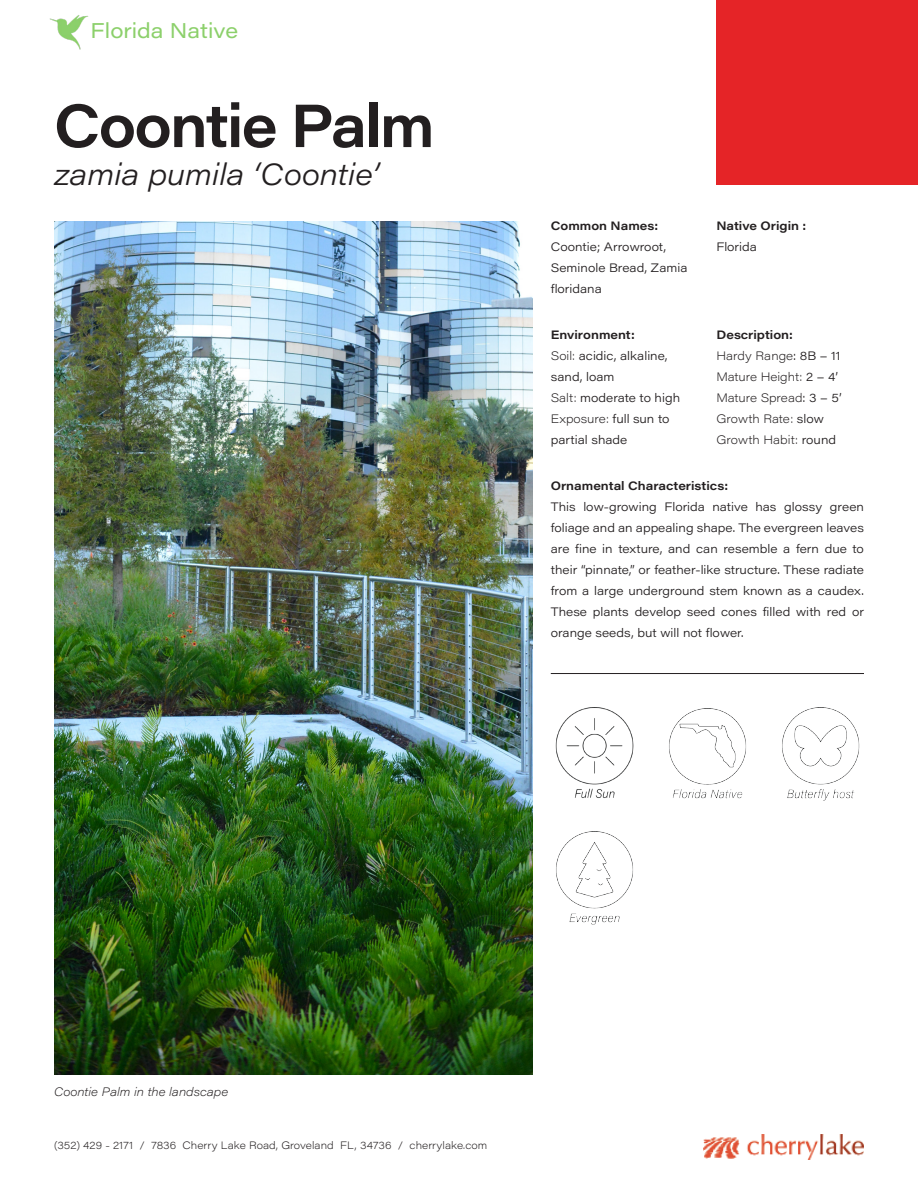
<style>
.page{position:relative;width:918px;height:1188px;background:#fff}
.page>*{position:absolute;margin:0;border:0;box-sizing:border-box;transform-origin:0 0}
.t1{font:600 60px "Acumin Pro Wide";letter-spacing:-.03em;color:#231f20;scale:.95 1}
.t2{font:italic 300 30px "Acumin Pro Wide";color:#231f20}
.t3{font:21px "Acumin Pro Wide";color:#8cd06b}
.t4{font:300 12px/21px "Acumin Pro Wide";color:#231f20}
.t5{font:600 12px/21px "Acumin Pro Wide";color:#231f20}
.t6{font:200 12px "Acumin Pro Wide";color:#231f20}
.t7{font:italic 200 12px "Acumin Pro Wide";color:#231f20}
.t8{font:200 10.5px "Acumin Pro Wide";color:#231f20}
.s1{font-weight:600}
.s2{font-weight:200}
.s3{font-weight:300}
</style>
<div class="page">
<img style="left:704px;top:1134px;width:160px;height:25px">
<div style="left:716px;top:0;width:202px;height:185px;background:#e52427"></div>
<hr style="left:551px;top:673px;width:313px;height:1px;background:#231f20">
<img style="left:555px;top:708px;width:79px;height:90px">
<img style="left:54px;top:221px;width:479px;height:854px">
<img style="left:669px;top:708px;width:77px;height:91px">
<img style="left:782px;top:708px;width:78px;height:93px">
<img style="left:556px;top:831px;width:77px;height:94px">
<img style="left:49px;top:15px;width:40px;height:35px">
<h3 class="t3" style="left:91px;top:16px;width:149px">Florida Native</h3>
<p class="t1" style="left:54px;top:82px;width:402px">Coontie Palm</p>
<p class="t2" style="left:54px;top:152px;width:326px">zamia pumila ‘Coontie’</p>
<p class="t5" style="left:551px;top:215px;width:109px">Common Names:</p>
<p class="t4" style="left:551px;top:236px;width:138px">Coontie; Arrowroot,<br>Seminole Bread, Zamia floridana</p>
<p class="t4" style="left:551px;top:324px;width:118px"><span class="s1">Environment:<br></span><span class="s2">Soil:</span> acidic, alkaline, sand, loam</p>
<p class="t4" style="left:551px;top:387px;width:131px"><span class="s2">Salt:</span> moderate to high</p>
<p class="t4" style="left:551px;top:408px;width:120px"><span class="s2">Exposure:</span> full sun to partial shade</p>
<p class="t5" style="left:716px;top:215px;width:91px">Native Origin :</p>
<p class="t4" style="left:716px;top:236px;width:42px">Florida</p>
<p class="t5" style="left:716px;top:323px;width:125px">Description:<br><span class="s2">Hardy Range</span><span class="s3">: 8B – 11</span></p>
<p class="t6" style="left:716px;top:368px;width:123px">Mature Height: <span class="s3">2 – 4’</span></p>
<p class="t6" style="left:716px;top:389px;width:127px">Mature Spread<span class="s3">: 3 – 5’</span></p>
<p class="t6" style="left:716px;top:410px;width:109px">Growth Rate: <span class="s3">slow</span></p>
<p class="t6" style="left:716px;top:431px;width:121px">Growth Habit: <span class="s3">round</span></p>
<p class="t5" style="left:551px;top:474px;width:179px">Ornamental Characteristics:</p>
<p class="t4" style="left:551px;top:495px;width:315px;text-align:justify">This low-growing Florida native has glossy green foliage and an appealing shape. The evergreen leaves are fine in texture, and can resemble a fern due to their “pinnate,” or feather-like structure. These radiate from a large underground stem known as a caudex.<br>These plants develop seed cones filled with red or orange seeds, but will not flower.</p>
<p class="t7" style="left:54px;top:1084px;width:176px">Coontie Palm in the landscape</p>
<p class="t8" style="left:54px;top:1138px;width:435px">(352) 429 - 2171 / 7836 Cherry Lake Road, Groveland FL, 34736 / cherrylake.com</p>
</div>
